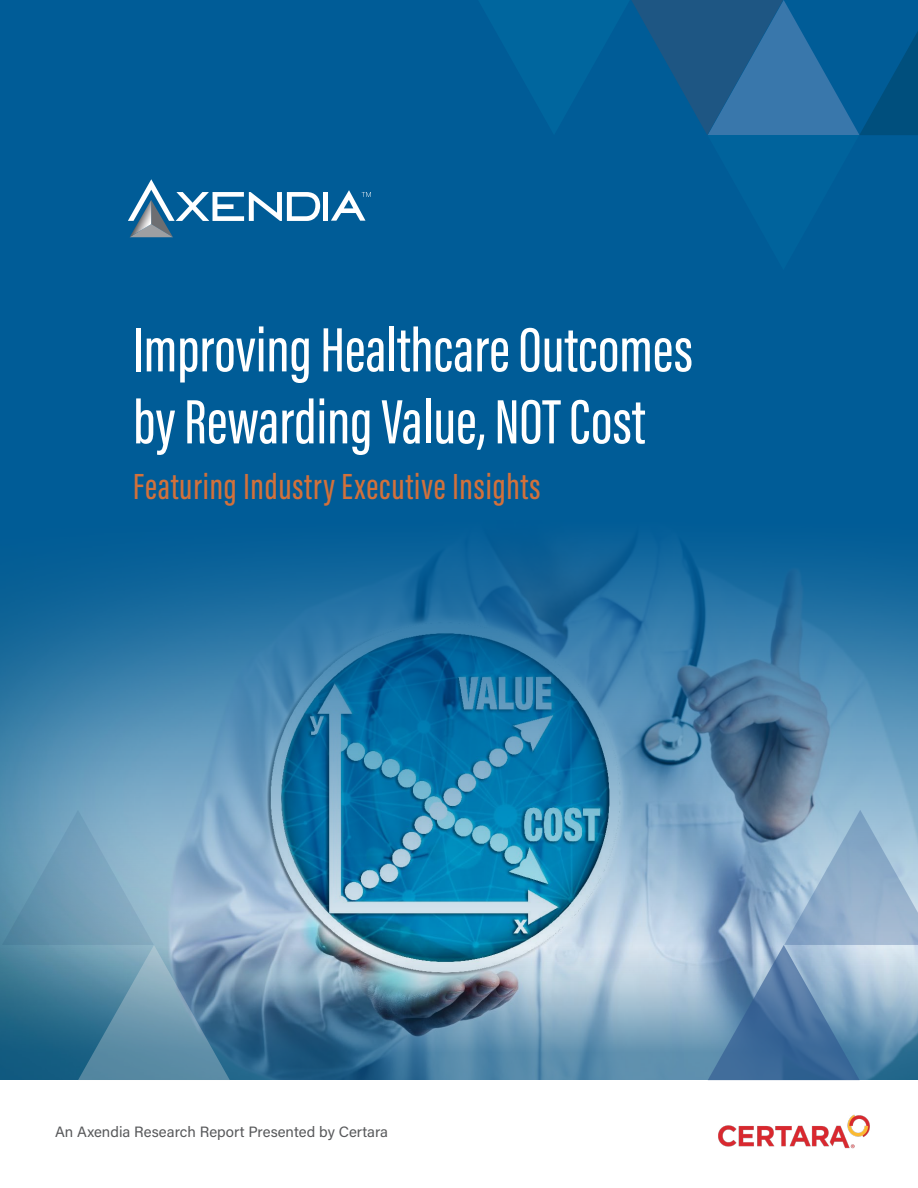
<style>
.page{position:relative;width:918px;height:1188px;background:#fff}
.page>*{position:absolute;margin:0;border:0;box-sizing:border-box;transform-origin:0 0}
.t1{font:64.5px/72px "Acumin Variable Concept";color:#fff}
.t2{font:37.5px "Acumin Variable Concept";letter-spacing:.02em;color:#d2713b}
.t3{font:15px "Acumin Variable Concept";color:#58595b}
</style>
<div class="page">
<svg style="left:0;top:502px;width:918px;height:443px;background:#347eaa"></svg>
<div style="left:0;top:0;width:918px;height:502px;background:#005c97"></div>
<img style="left:718px;top:1114px;width:152px;height:35px">
<div style="left:323px;top:192px;width:5px;height:29px;background:#fff"></div>
<svg style="left:128px;top:179px;width:192px;height:58px"></svg>
<svg style="left:331px;top:190px;width:40px;height:31px"></svg>
<img style="left:0;top:945px;width:708px;height:135px">
<svg style="left:2px;top:810px;width:228px;height:270px;background:#6795b0"></svg>
<svg style="left:708px;top:810px;width:210px;height:270px;background:#7b9ebd"></svg>
<svg style="left:631px;top:0;width:287px;height:135px"></svg>
<p class="t1" style="left:133px;top:310px;width:561px">Improving Healthcare Outcomes by Rewarding Value, NOT Cost</p>
<p class="t2" style="left:133px;top:460px;width:409px">Featuring Industry Executive Insights</p>
<p class="t3" style="left:55px;top:1122px;width:335px">An Axendia Research Report Presented by Certara</p>
</div>
